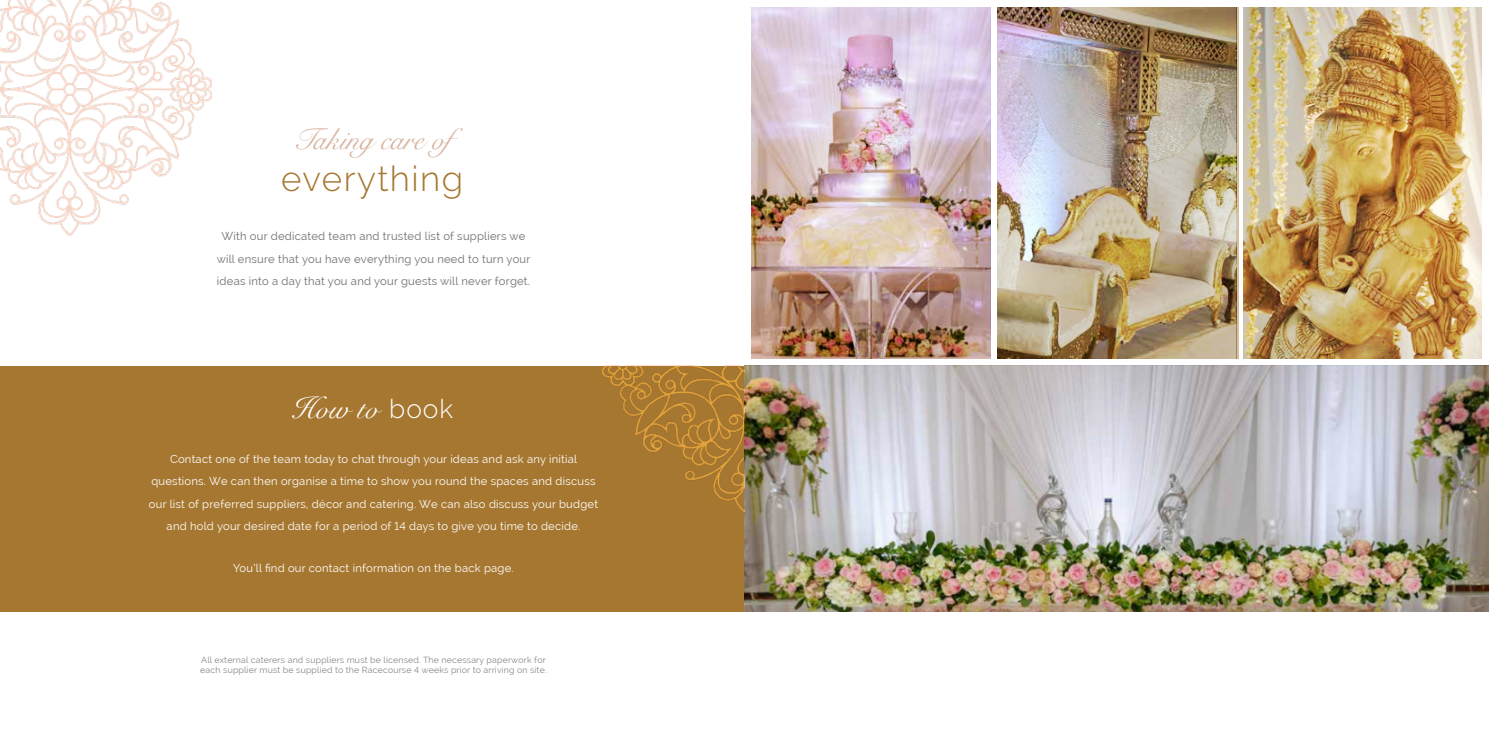
<style>
.page{position:relative;width:1489px;height:745px;background:#fff}
.page>*{position:absolute;margin:0;border:0;box-sizing:border-box;transform-origin:0 0}
.t1{font:300 35px "Raleway";letter-spacing:.04em;color:#a67730}
.t2{font:30px "Snell Roundhand";color:#d8b39f}
.t3{font:30px "Snell Roundhand";color:#fff}
.t4{font:11.25px/22.5px "Raleway";letter-spacing:.02em;color:#fff;text-align:center}
.t5{font:11.25px/22.5px "Raleway";letter-spacing:.02em;color:#706f6f;text-align:center}
.t6{font:8.75px/10.5px "Raleway";letter-spacing:.02em;color:#878787}
.s1{font-family:"Raleway";font-weight:300;font-size:26.25px}
</style>
<div class="page">
<div style="left:0;top:366px;width:744px;height:245px;background:#a67730"></div>
<img style="left:744px;top:366px;width:744px;height:245px">
<img style="left:602px;top:366px;width:142px;height:145px">
<img style="left:0;top:0;width:211px;height:235px">
<img style="left:1243px;top:7px;width:238px;height:351px">
<img style="left:751px;top:7px;width:239px;height:351px">
<img style="left:997px;top:7px;width:241px;height:351px">
<h2 class="t2" style="left:293px;top:116px;width:188px">Taking care of</h2>
<h1 class="t1" style="left:281px;top:158px;width:183px">everything</h1>
<p class="t5" style="left:217px;top:224px;width:315px">With our dedicated team and trusted list of suppliers we will ensure that you have everything you need to turn your ideas into a day that you and your guests will never forget.</p>
<h2 class="t3" style="left:291px;top:384px;width:163px">How to <span class="s1">book</span></h2>
<p class="t4" style="left:149px;top:447px;width:450px">Contact one of the team today to chat through your ideas and ask any initial questions. We can then organise a time to show you round the spaces and discuss our list of preferred suppliers, décor and catering. We can also discuss your budget and hold your desired date for a period of 14 days to give you time to decide.</p>
<p class="t4" style="left:233px;top:556px;width:282px">You’ll find our contact information on the back page.</p>
<p class="t6" style="left:200px;top:654px;width:348px">All external caterers and suppliers must be licensed. The necessary paperwork for each supplier must be supplied to the Racecourse 4 weeks prior to arriving on site.</p>
</div>
